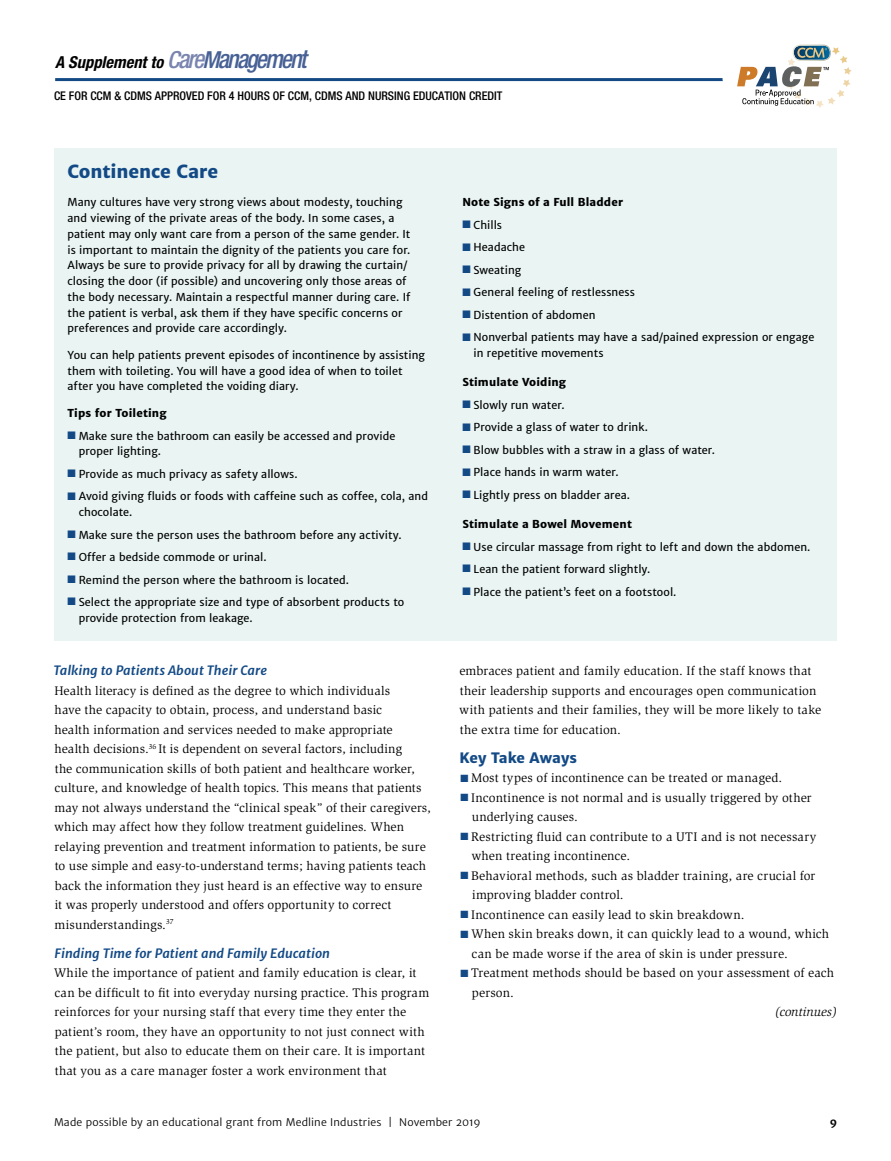
<style>
.page{position:relative;width:891px;height:1161px;background:#fff}
.page>*{position:absolute;margin:0;border:0;box-sizing:border-box;transform-origin:0 0}
.subhead{font:800 18px "Merriweather Sans";letter-spacing:-.005em;color:#134a86}
.t1{font:italic 700 condensed 16.5px "Helvetica Neue";color:#000}
.subhead-2{font:800 14.25px "Merriweather Sans";color:#134a86}
._1st_p{font:12.75px/19.5px "Slimbach";letter-spacing:.005em;color:#000}
.text{font:12.75px/19.5px "Slimbach";letter-spacing:.01em;color:#000}
.subsub{font:italic 700 12.75px "Merriweather Sans";color:#134a86}
._1st_p-2{font:italic 12.75px "Slimbach";letter-spacing:-.005em;color:#000}
.t2{font:500 condensed 12px "Helvetica Neue";color:#000}
.subhead-3{font:10.8px/15.8px "Merriweather Sans";letter-spacing:.01em;color:#000}
.subhead-4{font:800 10.8px "Merriweather Sans";letter-spacing:.01em;color:#000}
.t3{font:10.5px "Merriweather Sans";letter-spacing:.015em;color:#000}
.t4{font:700 10.5px "Merriweather Sans";color:#000}
.s1{font-weight:500;font-size:23.55px;color:#7a85af}
.s2{font-weight:500;font-size:25.65px;color:#7a85af}
.s3{font-weight:500;font-size:23.55px;color:#486195}
.s4{font-weight:500;font-size:25.65px;color:#486195}
.s5{color:#134a86}
</style>
<div class="page">
<hr style="left:55px;top:78px;width:694px;height:3px;background:#134a86">
<div style="left:723px;top:34px;width:141px;height:83px;background:#fff;border-radius:39px"></div>
<svg style="left:737px;top:45px;width:115px;height:63px"></svg>
<div style="left:54px;top:148px;width:783px;height:493px;background:#e9f4f3"></div>
<h2 class="t1" style="left:55px;top:52px;width:253px">A Supplement to <span class="s1">C</span><span class="s2">are</span><span class="s3">M</span><span class="s4">anagement</span></h2>
<p class="t2" style="left:54px;top:89px;width:450px">CE FOR CCM &amp; CDMS APPROVED FOR 4 HOURS OF CCM, CDMS AND NURSING EDUCATION CREDIT</p>
<p class="subhead" style="left:68px;top:160px;width:152px">Continence Care</p>
<p class="subhead-3" style="left:68px;top:195px;width:344px">Many cultures have very strong views about modesty, touching and viewing of the private areas of the body. In some cases, a patient may only want care from a person of the same gender. It is important to maintain the dignity of the patients you care for.<br>Always be sure to provide privacy for all by drawing the curtain/ closing the door (if possible) and uncovering only those areas of the body necessary. Maintain a respectful manner during care. If the patient is verbal, ask them if they have specific concerns or preferences and provide care accordingly.</p>
<p class="subhead-3" style="left:68px;top:347px;width:359px">You can help patients prevent episodes of incontinence by assisting them with toileting. You will have a good idea of when to toilet after you have completed the voiding diary.</p>
<p class="subhead-4" style="left:68px;top:407px;width:101px">Tips for Toileting</p>
<p class="subhead-3" style="left:79px;top:428px;width:318px;text-indent:-11px"><span class="s5">■</span> Make sure the bathroom can easily be accessed and provide proper lighting.</p>
<p class="subhead-3" style="left:68px;top:466px;width:232px"><span class="s5">■</span> Provide as much privacy as safety allows.</p>
<p class="subhead-3" style="left:79px;top:489px;width:351px;text-indent:-11px"><span class="s5">■</span> Avoid giving fluids or foods with caffeine such as coffee, cola, and chocolate.</p>
<p class="subhead-3" style="left:68px;top:527px;width:336px"><span class="s5">■</span> Make sure the person uses the bathroom before any activity.</p>
<p class="subhead-3" style="left:68px;top:549px;width:201px"><span class="s5">■</span> Offer a bedside commode or urinal.</p>
<p class="subhead-3" style="left:68px;top:572px;width:283px"><span class="s5">■</span> Remind the person where the bathroom is located.</p>
<p class="subhead-3" style="left:79px;top:594px;width:327px;text-indent:-11px"><span class="s5">■</span> Select the appropriate size and type of absorbent products to provide protection from leakage.</p>
<p class="subsub" style="left:54px;top:662px;width:215px">Talking to Patients About Their Care</p>
<p class="_1st_p" style="left:54px;top:681px;width:378px">Health literacy is defined as the degree to which individuals<br>have the capacity to obtain, process, and understand basic<br>health information and services needed to make appropriate<br>health decisions.<sup>36</sup> It is dependent on several factors, including<br>the communication skills of both patient and healthcare worker, culture, and knowledge of health topics. This means that patients may not always understand the “clinical speak” of their caregivers, which may affect how they follow treatment guidelines. When relaying prevention and treatment information to patients, be sure to use simple and easy-to-understand terms; having patients teach back the information they just heard is an effective way to ensure it was properly understood and offers opportunity to correct misunderstandings.<sup>37</sup></p>
<p class="subsub" style="left:55px;top:945px;width:277px">Finding Time for Patient and Family Education</p>
<p class="_1st_p" style="left:54px;top:963px;width:377px">While the importance of patient and family education is clear, it can be difficult to fit into everyday nursing practice. This program reinforces for your nursing staff that every time they enter the patient’s room, they have an opportunity to not just connect with the patient, but also to educate them on their care. It is important that you as a care manager foster a work environment that</p>
<p class="subhead-4" style="left:462px;top:196px;width:162px">Note Signs of a Full Bladder</p>
<p class="subhead-3" style="left:462px;top:217px;width:41px"><span class="s5">■</span> Chills</p>
<p class="subhead-3" style="left:462px;top:240px;width:64px"><span class="s5">■</span> Headache</p>
<p class="subhead-3" style="left:462px;top:262px;width:60px"><span class="s5">■</span> Sweating</p>
<p class="subhead-3" style="left:462px;top:285px;width:174px"><span class="s5">■</span> General feeling of restlessness</p>
<p class="subhead-3" style="left:462px;top:307px;width:135px"><span class="s5">■</span> Distention of abdomen</p>
<p class="subhead-3" style="left:474px;top:330px;width:342px;text-indent:-11px"><span class="s5">■</span> Nonverbal patients may have a sad/pained expression or engage in repetitive movements</p>
<p class="subhead-4" style="left:462px;top:376px;width:105px">Stimulate Voiding</p>
<p class="subhead-3" style="left:462px;top:397px;width:104px"><span class="s5">■</span> Slowly run water.</p>
<p class="subhead-3" style="left:462px;top:420px;width:187px"><span class="s5">■</span> Provide a glass of water to drink.</p>
<p class="subhead-3" style="left:462px;top:442px;width:254px"><span class="s5">■</span> Blow bubbles with a straw in a glass of water.</p>
<p class="subhead-3" style="left:462px;top:465px;width:158px"><span class="s5">■</span> Place hands in warm water.</p>
<p class="subhead-3" style="left:462px;top:487px;width:169px"><span class="s5">■</span> Lightly press on bladder area.</p>
<p class="subhead-4" style="left:462px;top:518px;width:171px">Stimulate a Bowel Movement</p>
<p class="subhead-3" style="left:462px;top:539px;width:350px"><span class="s5">■</span> Use circular massage from right to left and down the abdomen.</p>
<p class="subhead-3" style="left:462px;top:562px;width:190px"><span class="s5">■</span> Lean the patient forward slightly.</p>
<p class="subhead-3" style="left:462px;top:584px;width:216px"><span class="s5">■</span> Place the patient’s feet on a footstool.</p>
<p class="_1st_p" style="left:459px;top:661px;width:364px">embraces patient and family education. If the staff knows that their leadership supports and encourages open communication with patients and their families, they will be more likely to take the extra time for education.</p>
<p class="subhead-2" style="left:460px;top:749px;width:119px">Key Take Aways</p>
<p class="text" style="left:460px;top:768px;width:323px"><span class="s5">■</span> Most types of incontinence can be treated or managed.</p>
<p class="text" style="left:472px;top:788px;width:341px;text-indent:-11px"><span class="s5">■</span> Incontinence is not normal and is usually triggered by other underlying causes.</p>
<p class="text" style="left:471px;top:827px;width:346px;text-indent:-11px"><span class="s5">■</span> Restricting fluid can contribute to a UTI and is not necessary when treating incontinence.</p>
<p class="text" style="left:472px;top:866px;width:345px;text-indent:-12px"><span class="s5">■</span> Behavioral methods, such as bladder training, are crucial for improving bladder control.</p>
<p class="text" style="left:460px;top:905px;width:286px"><span class="s5">■</span> Incontinence can easily lead to skin breakdown.</p>
<p class="text" style="left:472px;top:924px;width:359px;text-indent:-11px"><span class="s5">■</span> When skin breaks down, it can quickly lead to a wound, which can be made worse if the area of skin is under pressure.</p>
<p class="text" style="left:472px;top:963px;width:364px;text-indent:-12px"><span class="s5">■</span> Treatment methods should be based on your assessment of each person.</p>
<p class="_1st_p-2" style="left:775px;top:1005px;width:64px">(continues)</p>
<p class="t3" style="left:54px;top:1116px;width:428px">Made possible by an educational grant from Medline Industries | November 2019</p>
<p class="t4" style="left:830px;top:1116px;width:9px">9</p>
</div>
